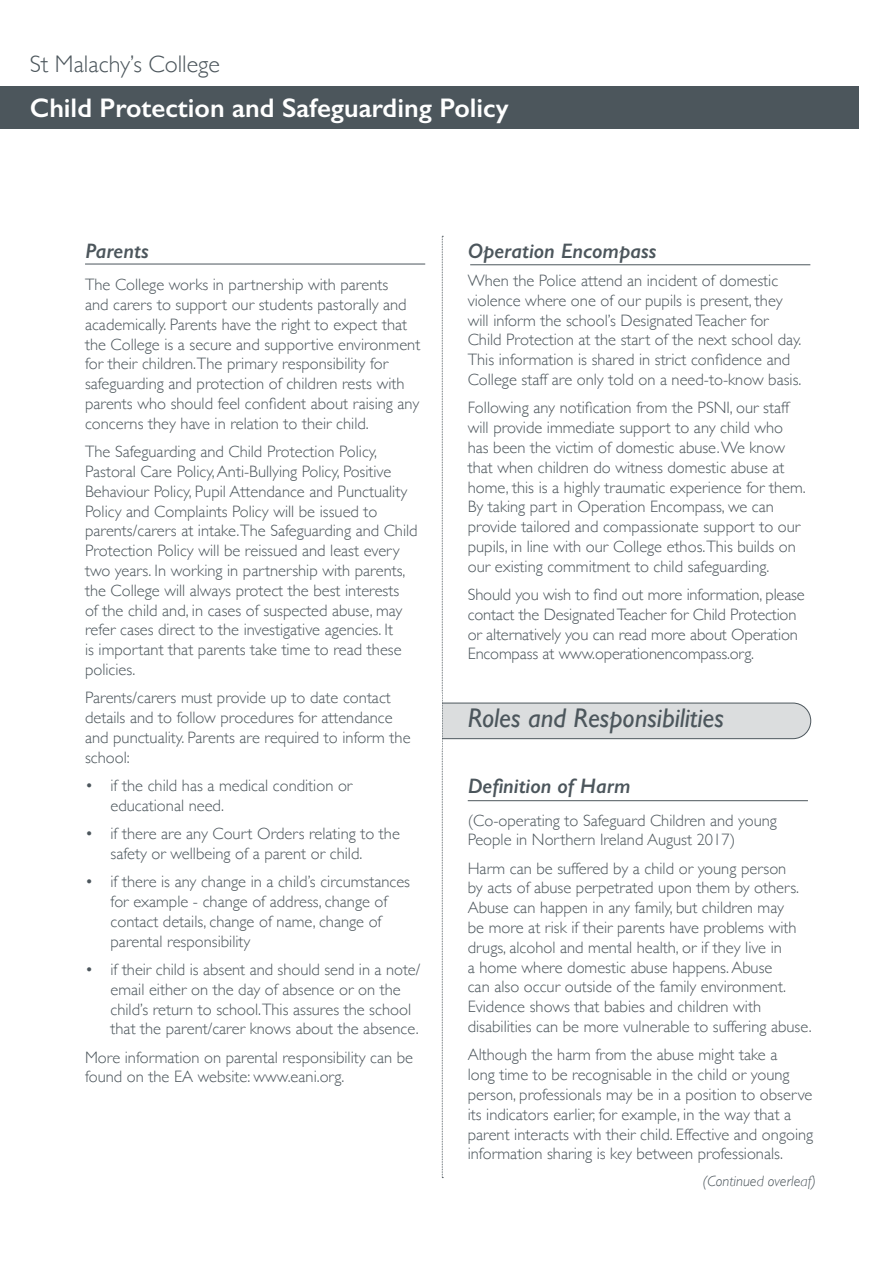
<style>
.page{position:relative;width:893px;height:1263px;background:#fff}
.page>*{position:absolute;margin:0;border:0;box-sizing:border-box;transform-origin:0 0}
.t1{font:600 27px "Gill Sans";color:#fff}
.t2{font:italic 27px "Gill Sans";color:#4c565c}
.t3{font:300 24px "Gill Sans";color:#4c565c}
.t4{font:italic 600 21px "Gill Sans";color:#4c565c}
.t5{font:300 16.5px/19.8px "Gill Sans";color:#4c565c}
.t6{font:italic 300 15px "Gill Sans";color:#4c565c}
</style>
<div class="page">
<div style="left:420px;top:703px;width:391px;height:36px;background:#dbddde;border-radius:18px"></div>
<div style="left:420px;top:703px;width:391px;height:36px;border:1px solid #4c565c;border-radius:18px"></div>
<div style="left:0;top:87px;width:859px;height:42px;background:#4c565c"></div>
<svg style="left:442px;top:236px;width:1px;height:942px"></svg>
<hr style="left:470px;top:264px;width:340px;height:1px;background:#4c565c">
<hr style="left:468px;top:800px;width:340px;height:1px;background:#4c565c">
<div style="left:417px;top:693px;width:24px;height:56px;background:#fff"></div>
<hr style="left:85px;top:264px;width:340px;height:1px;background:#4c565c">
<h2 class="t3" style="left:30px;top:45px;width:192px">St Malachy’s College</h2>
<h1 class="t1" style="left:30px;top:91px;width:480px">Child Protection and Safeguarding Policy</h1>
<p class="t4" style="left:85px;top:238px;width:65px">Parents</p>
<p class="t5" style="left:85px;top:274px;width:337px">The College works in partnership with parents<br>and carers to support our students pastorally and academically. Parents have the right to expect that the College is a secure and supportive environment for their children.The primary responsibility for safeguarding and protection of children rests with parents who should feel confident about raising any concerns they have in relation to their child.</p>
<p class="t5" style="left:85px;top:441px;width:334px">The Safeguarding and Child Protection Policy, Pastoral Care Policy, Anti-Bullying Policy, Positive Behaviour Policy, Pupil Attendance and Punctuality Policy and Complaints Policy will be issued to parents/carers at intake.The Safeguarding and Child Protection Policy will be reissued and least every two years. In working in partnership with parents, the College will always protect the best interests<br>of the child and, in cases of suspected abuse, may refer cases direct to the investigative agencies. It<br>is important that parents take time to read these policies.</p>
<p class="t5" style="left:85px;top:687px;width:327px">Parents/carers must provide up to date contact details and to follow procedures for attendance and punctuality. Parents are required to inform the school:</p>
<p class="t5" style="left:111px;top:775px;width:243px;text-indent:-26px">• if the child has a medical condition or educational need.</p>
<p class="t5" style="left:111px;top:823px;width:291px;text-indent:-26px">• if there are any Court Orders relating to the safety or wellbeing of a parent or child.</p>
<p class="t5" style="left:111px;top:871px;width:301px;text-indent:-26px">• if there is any change in a child’s circumstances for example - change of address, change of contact details, change of name, change of parental responsibility</p>
<p class="t5" style="left:111px;top:959px;width:311px;text-indent:-26px">• if their child is absent and should send in a note/ email either on the day of absence or on the child’s return to school.This assures the school that the parent/carer knows about the absence.</p>
<p class="t5" style="left:85px;top:1046px;width:330px">More information on parental responsibility can be found on the EA website: www.eani.org.</p>
<p class="t4" style="left:468px;top:238px;width:190px">Operation Encompass</p>
<p class="t5" style="left:468px;top:270px;width:335px">When the Police attend an incident of domestic violence where one of our pupils is present, they will inform the school’s Designated Teacher for Child Protection at the start of the next school day.<br>This information is shared in strict confidence and College staff are only told on a need-to-know basis.</p>
<p class="t5" style="left:468px;top:397px;width:340px">Following any notification from the PSNI, our staff will provide immediate support to any child who has been the victim of domestic abuse. We know that when children do witness domestic abuse at home, this is a highly traumatic experience for them.<br>By taking part in Operation Encompass, we can provide tailored and compassionate support to our pupils, in line with our College ethos.This builds on our existing commitment to child safeguarding.</p>
<p class="t5" style="left:468px;top:584px;width:339px">Should you wish to find out more information, please contact the Designated Teacher for Child Protection or alternatively you can read more about Operation Encompass at www.operationencompass.org.</p>
<h1 class="t2" style="left:468px;top:702px;width:258px">Roles and Responsibilities</h1>
<p class="t4" style="left:468px;top:773px;width:164px">Definition of Harm</p>
<p class="t5" style="left:468px;top:809px;width:311px">(Co-operating to Safeguard Children and young<br>People in Northern Ireland August 2017)</p>
<p class="t5" style="left:468px;top:857px;width:345px">Harm can be suffered by a child or young person<br>by acts of abuse perpetrated upon them by others.<br>Abuse can happen in any family, but children may<br>be more at risk if their parents have problems with drugs, alcohol and mental health, or if they live in<br>a home where domestic abuse happens. Abuse<br>can also occur outside of the family environment.<br>Evidence shows that babies and children with disabilities can be more vulnerable to suffering abuse.</p>
<p class="t5" style="left:468px;top:1044px;width:347px">Although the harm from the abuse might take a<br>long time to be recognisable in the child or young person, professionals may be in a position to observe its indicators earlier, for example, in the way that a parent interacts with their child. Effective and ongoing information sharing is key between professionals.</p>
<p class="t6" style="left:703px;top:1172px;width:115px">(Continued overleaf)</p>
</div>
